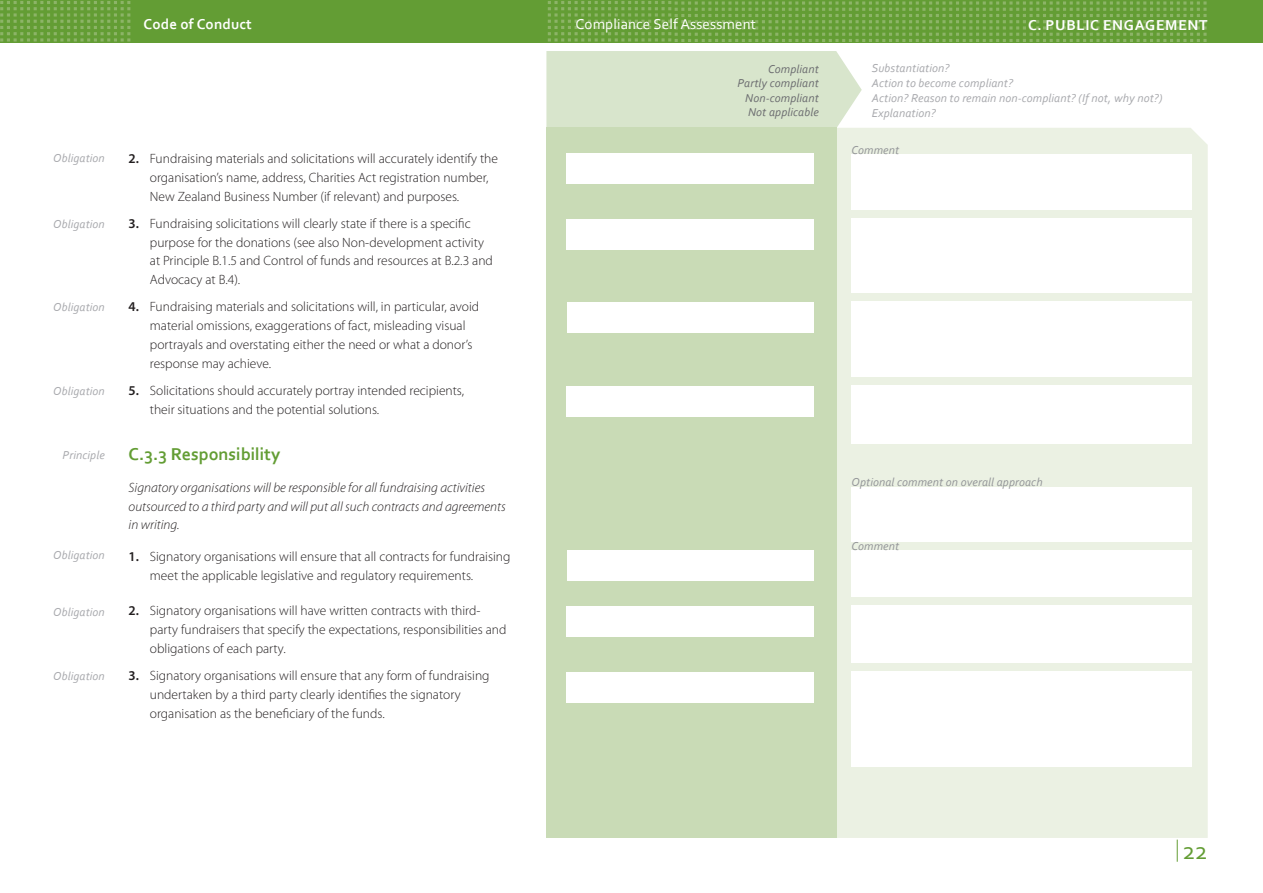
<style>
.page{position:relative;width:1263px;height:893px;background:#fff}
.page>*{position:absolute;margin:0;border:0;box-sizing:border-box;transform-origin:0 0}
.t1{font:25.5px "Corbel";color:#639d34}
.t2{font:700 18px "Corbel";color:#639d34}
.t3{font:15px "Corbel";letter-spacing:.01em;color:#fff}
.t4{font:700 15px "Corbel";letter-spacing:.05em;color:#fff}
.t5{font:700 15px "Corbel";letter-spacing:.01em;color:#fff}
.t6{font:300 13.5px/18.8px "Myriad Pro";color:#231f20}
.t7{font:italic 300 13.5px/18.8px "Myriad Pro";color:#231f20}
.t8{font:italic 12px/15px "Corbel";letter-spacing:.01em;color:#a8a9ad}
.t9{font:italic 12px/14.5px "Corbel";letter-spacing:.01em;color:#6c6d70;text-align:right}
.t10{font:italic 12px "Corbel";letter-spacing:.01em;color:#939598}
.s1{font-weight:600}
</style>
<div class="page">
<svg style="left:1177px;top:840px;width:1px;height:22px"></svg>
<div style="left:0;top:0;width:1263px;height:43px;background:#639d34"></div>
<svg style="left:0;top:1px;width:130px;height:41px"></svg>
<svg style="left:548px;top:1px;width:658px;height:41px"></svg>
<div style="left:546px;top:51px;width:316px;height:77px;background:#d8e5cc"></div>
<div style="left:837px;top:128px;width:371px;height:710px;background:#ebf1e3"></div>
<div style="left:546px;top:128px;width:291px;height:710px;background:#c9dbb6"></div>
<div style="left:851px;top:154px;width:340px;height:612px;background:#fff"></div>
<div style="left:841px;top:663px;width:361px;height:8px;background:#ebf1e3"></div>
<div style="left:841px;top:597px;width:361px;height:8px;background:#ebf1e3"></div>
<div style="left:841px;top:542px;width:361px;height:8px;background:#ebf1e3"></div>
<div style="left:841px;top:293px;width:361px;height:8px;background:#ebf1e3"></div>
<div style="left:841px;top:377px;width:361px;height:8px;background:#ebf1e3"></div>
<div style="left:841px;top:210px;width:361px;height:8px;background:#ebf1e3"></div>
<div style="left:841px;top:444px;width:361px;height:43px;background:#ebf1e3"></div>
<div style="left:567px;top:153px;width:222px;height:31px;background:#fff"></div>
<div style="left:783px;top:153px;width:31px;height:31px;background:#fff"></div>
<div style="left:567px;top:219px;width:226px;height:31px;background:#fff"></div>
<div style="left:783px;top:219px;width:31px;height:31px;background:#fff"></div>
<div style="left:567px;top:302px;width:233px;height:31px;background:#fff"></div>
<div style="left:783px;top:302px;width:31px;height:31px;background:#fff"></div>
<div style="left:567px;top:386px;width:218px;height:31px;background:#fff"></div>
<div style="left:783px;top:386px;width:31px;height:31px;background:#fff"></div>
<div style="left:567px;top:550px;width:222px;height:30px;background:#fff"></div>
<div style="left:783px;top:550px;width:31px;height:30px;background:#fff"></div>
<div style="left:567px;top:606px;width:228px;height:31px;background:#fff"></div>
<div style="left:783px;top:606px;width:31px;height:31px;background:#fff"></div>
<div style="left:567px;top:672px;width:239px;height:31px;background:#fff"></div>
<div style="left:783px;top:672px;width:31px;height:31px;background:#fff"></div>
<p class="t8" style="left:53px;top:150px;width:53px">Obligation</p>
<p class="t8" style="left:53px;top:216px;width:53px">Obligation</p>
<p class="t8" style="left:53px;top:299px;width:53px">Obligation</p>
<p class="t8" style="left:53px;top:383px;width:53px">Obligation</p>
<p class="t8" style="left:63px;top:448px;width:44px">Principle</p>
<p class="t8" style="left:53px;top:548px;width:53px">Obligation</p>
<p class="t8" style="left:53px;top:604px;width:53px">Obligation</p>
<p class="t8" style="left:53px;top:668px;width:53px">Obligation</p>
<p class="t5" style="left:144px;top:15px;width:110px">Code of Conduct</p>
<p class="t3" style="left:576px;top:15px;width:182px">Compliance Self Assessment</p>
<p class="t9" style="left:737px;top:61px;width:83px">Compliant<br>Partly compliant<br>Non-compliant<br>Not applicable</p>
<p class="t8" style="left:872px;top:60px;width:292px">Substantiation?<br>Action to become compliant?<br>Action? Reason to remain non-compliant? (If not, why not?)<br>Explanation?</p>
<p class="t4" style="left:1028px;top:16px;width:181px">C. PUBLIC ENGAGEMENT</p>
<p class="t6" style="left:150px;top:149px;width:350px;text-indent:-21px"><span class="s1">2.</span> Fundraising materials and solicitations will accurately identify the organisation’s name, address, Charities Act registration number,<br>New Zealand Business Number (if relevant) and purposes.</p>
<p class="t6" style="left:150px;top:214px;width:344px;text-indent:-21px"><span class="s1">3.</span> Fundraising solicitations will clearly state if there is a specific purpose for the donations (see also Non-development activity at Principle B.1.5 and Control of funds and resources at B.2.3 and Advocacy at B.4).</p>
<p class="t6" style="left:150px;top:297px;width:331px;text-indent:-21px"><span class="s1">4.</span> Fundraising materials and solicitations will, in particular, avoid material omissions, exaggerations of fact, misleading visual portrayals and overstating either the need or what a donor’s response may achieve.</p>
<p class="t6" style="left:150px;top:381px;width:316px;text-indent:-21px"><span class="s1">5.</span> Solicitations should accurately portray intended recipients, their situations and the potential solutions.</p>
<h2 class="t2" style="left:129px;top:443px;width:153px">C.3.3 Responsibility</h2>
<p class="t7" style="left:129px;top:478px;width:379px">Signatory organisations will be responsible for all fundraising activities outsourced to a third party and will put all such contracts and agreements in writing.</p>
<p class="t6" style="left:150px;top:547px;width:362px;text-indent:-21px"><span class="s1">1.</span> Signatory organisations will ensure that all contracts for fundraising meet the applicable legislative and regulatory requirements.</p>
<p class="t6" style="left:150px;top:601px;width:358px;text-indent:-21px"><span class="s1">2.</span> Signatory organisations will have written contracts with third&shy;party fundraisers that specify the expectations, responsibilities and obligations of each party.</p>
<p class="t6" style="left:150px;top:666px;width:341px;text-indent:-21px"><span class="s1">3.</span> Signatory organisations will ensure that any form of fundraising undertaken by a third party clearly identifies the signatory organisation as the beneficiary of the funds.</p>
<p class="t10" style="left:851px;top:142px;width:49px">Comment</p>
<p class="t10" style="left:851px;top:475px;width:193px">Optional comment on overall approach</p>
<p class="t10" style="left:851px;top:539px;width:49px">Comment</p>
<h1 class="t1" style="left:1182px;top:834px;width:27px">22</h1>
</div>
